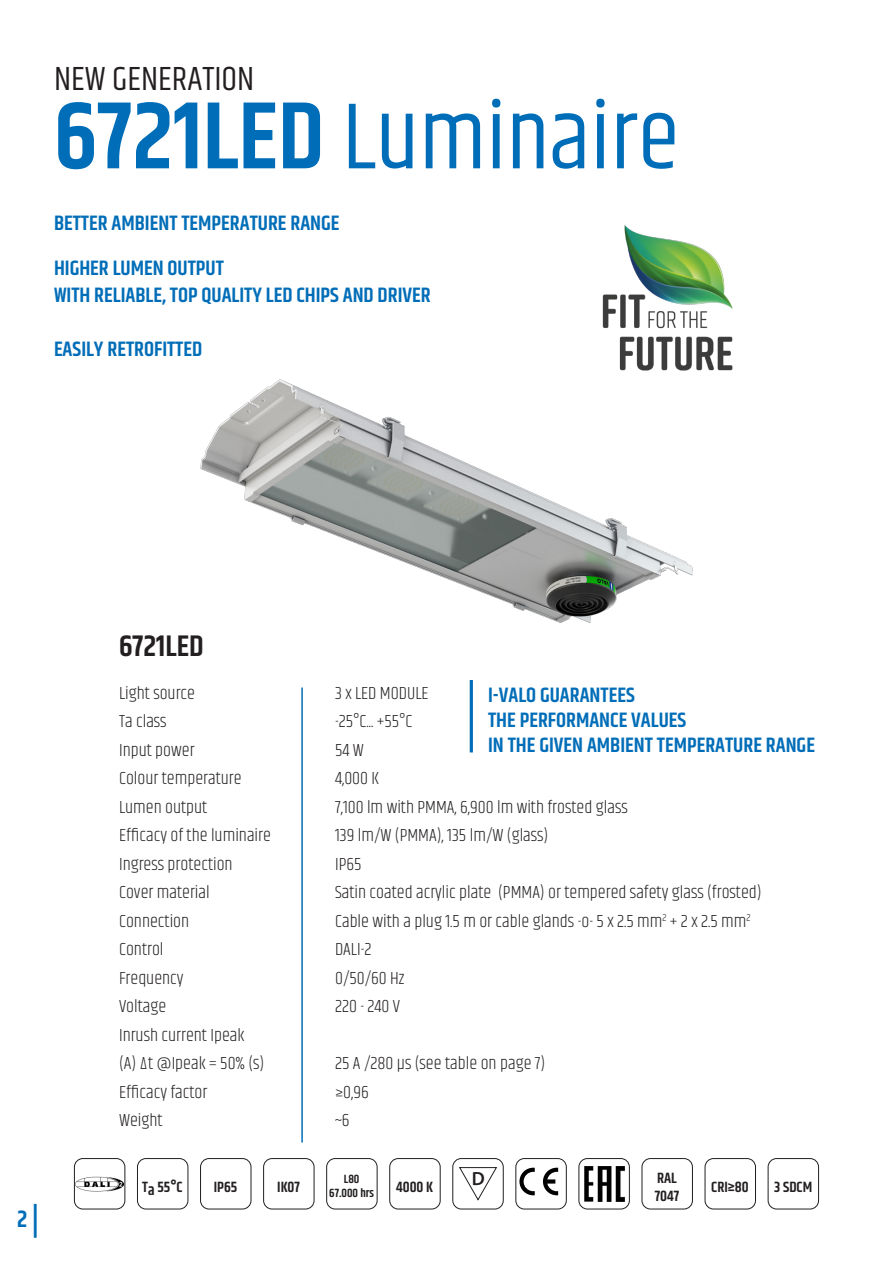
<style>
.page{position:relative;width:893px;height:1263px;background:#fff}
.page>*{position:absolute;margin:0;border:0;box-sizing:border-box;transform-origin:0 0}
.t1{font:96px "Khand";color:#006db8}
.t2{font:34.2px "Khand";color:#231f20}
.t3{font:600 30px "Khand";color:#231f20}
.t4{font:600 24px "Khand";color:#006db8}
.t5{font:600 21px "Khand";color:#006db8}
.t6{font:600 19.05px "Myriad Pro";color:#231f20}
.t7{font:300 18px "Khand";color:#231f20}
.t8{font:600 15px "Khand";color:#231f20}
.t9{font:600 12px "Khand";color:#231f20}
.s1{font-weight:600}
.s2{font-size:33px}
</style>
<div class="page">
<hr style="left:301px;top:687px;width:2px;height:455px;background:#006db8">
<img style="left:200px;top:225px;width:533px;height:606px">
<div style="left:137px;top:1158px;width:51px;height:51px;border:1px solid #231f20;border-radius:9px"></div>
<div style="left:200px;top:1158px;width:51px;height:51px;border:1px solid #231f20;border-radius:9px"></div>
<div style="left:452px;top:1158px;width:51px;height:51px;border:1px solid #231f20;border-radius:9px"></div>
<svg style="left:459px;top:1167px;width:38px;height:33px"></svg>
<div style="left:389px;top:1158px;width:51px;height:51px;border:1px solid #231f20;border-radius:9px"></div>
<div style="left:326px;top:1158px;width:51px;height:51px;border:1px solid #231f20;border-radius:9px"></div>
<div style="left:642px;top:1158px;width:51px;height:51px;border:1px solid #231f20;border-radius:9px"></div>
<svg style="left:543px;top:1168px;width:15px;height:27px"></svg>
<svg style="left:519px;top:1168px;width:16px;height:27px"></svg>
<div style="left:516px;top:1158px;width:51px;height:51px;border:1px solid #231f20;border-radius:9px"></div>
<div style="left:263px;top:1158px;width:51px;height:51px;border:1px solid #231f20;border-radius:9px"></div>
<div style="left:705px;top:1158px;width:51px;height:51px;border:1px solid #231f20;border-radius:9px"></div>
<div style="left:768px;top:1158px;width:51px;height:51px;border:1px solid #231f20;border-radius:9px"></div>
<img style="left:76px;top:1176px;width:47px;height:16px">
<div style="left:74px;top:1158px;width:51px;height:51px;border:1px solid #231f20;border-radius:9px"></div>
<img style="left:584px;top:1166px;width:40px;height:35px">
<div style="left:579px;top:1158px;width:51px;height:51px;border:1px solid #231f20;border-radius:9px"></div>
<p class="t2" style="left:54px;top:58px;width:202px">NEW GENERATION</p>
<p class="t1" style="left:54px;top:79px;width:627px"><span class="s1">6721LED</span> Luminaire</p>
<p class="t5" style="left:54px;top:209px;width:287px">BETTER AMBIENT TEMPERATURE RANGE</p>
<p class="t5" style="left:54px;top:254px;width:171px">HIGHER LUMEN OUTPUT</p>
<p class="t5" style="left:54px;top:281px;width:378px">WITH RELIABLE, TOP QUALITY LED CHIPS AND DRIVER</p>
<p class="t5" style="left:54px;top:335px;width:150px">EASILY RETROFITTED</p>
<h3 class="t4" style="left:17px;top:1203px;width:23px">2 <span class="s2">|</span></h3>
<p class="t3" style="left:119px;top:626px;width:86px">6721LED</p>
<p class="t7" style="left:119px;top:682px;width:78px">Light source</p>
<p class="t7" style="left:335px;top:682px;width:95px">3 x LED MODULE</p>
<p class="t7" style="left:119px;top:711px;width:49px">Ta class</p>
<p class="t7" style="left:335px;top:711px;width:79px">-25°C... +55°C</p>
<p class="t7" style="left:119px;top:739px;width:77px">Input power</p>
<p class="t7" style="left:335px;top:739px;width:30px">54 W</p>
<p class="t7" style="left:119px;top:768px;width:124px">Colour temperature</p>
<p class="t7" style="left:335px;top:768px;width:46px">4,000 K</p>
<p class="t7" style="left:119px;top:796px;width:90px">Lumen output</p>
<p class="t7" style="left:335px;top:796px;width:294px">7,100 lm with PMMA, 6,900 lm with frosted glass</p>
<p class="t7" style="left:119px;top:825px;width:153px">Efficacy of the luminaire</p>
<p class="t7" style="left:335px;top:825px;width:215px">139 lm/W (PMMA), 135 lm/W (glass)</p>
<p class="t7" style="left:119px;top:853px;width:115px">Ingress protection</p>
<p class="t7" style="left:335px;top:853px;width:28px">IP65</p>
<p class="t7" style="left:119px;top:882px;width:92px">Cover material</p>
<p class="t7" style="left:335px;top:882px;width:428px">Satin coated acrylic plate (PMMA) or tempered safety glass (frosted)</p>
<p class="t7" style="left:119px;top:910px;width:72px">Connection</p>
<p class="t7" style="left:335px;top:910px;width:417px">Cable with a plug 1.5 m or cable glands -o- 5 x 2.5 mm<sup>2</sup> + 2 x 2.5 mm<sup>2</sup></p>
<p class="t7" style="left:119px;top:939px;width:46px">Control</p>
<p class="t7" style="left:335px;top:939px;width:38px">DALI-2</p>
<p class="t7" style="left:119px;top:967px;width:66px">Frequency</p>
<p class="t7" style="left:335px;top:967px;width:71px">0/50/60 Hz</p>
<p class="t7" style="left:119px;top:996px;width:49px">Voltage</p>
<p class="t7" style="left:335px;top:996px;width:67px">220 - 240 V</p>
<p class="t7" style="left:119px;top:1024px;width:127px">Inrush current Ipeak</p>
<p class="t7" style="left:119px;top:1053px;width:147px">(A) Δt @Ipeak = 50% (s)</p>
<p class="t7" style="left:335px;top:1053px;width:212px">25 A /280 µs (see table on page 7)</p>
<p class="t7" style="left:119px;top:1081px;width:90px">Efficacy factor</p>
<p class="t7" style="left:335px;top:1081px;width:35px">≥0,96</p>
<p class="t7" style="left:119px;top:1110px;width:45px">Weight</p>
<p class="t7" style="left:335px;top:1110px;width:16px">~6</p>
<p class="t5" style="left:488px;top:681px;width:148px">I-VALO GUARANTEES</p>
<p class="t5" style="left:488px;top:706px;width:200px">THE PERFORMANCE VALUES</p>
<p class="t5" style="left:488px;top:731px;width:328px">IN THE GIVEN AMBIENT TEMPERATURE RANGE</p>
<p class="t8" style="left:142px;top:1177px;width:42px">Ta 55°C</p>
<p class="t8" style="left:214px;top:1177px;width:25px">IP65</p>
<p class="t6" style="left:472px;top:1166px;width:15px">D</p>
<p class="t8" style="left:657px;top:1168px;width:21px">RAL</p>
<p class="t8" style="left:655px;top:1186px;width:26px">7047</p>
<p class="t9" style="left:344px;top:1171px;width:17px">L80</p>
<p class="t9" style="left:329px;top:1185px;width:46px">67.000 hrs</p>
<p class="t8" style="left:277px;top:1177px;width:24px">IK07</p>
<p class="t8" style="left:711px;top:1177px;width:39px">CRI≥80</p>
<p class="t8" style="left:774px;top:1177px;width:40px">3 SDCM</p>
<p class="t8" style="left:396px;top:1177px;width:39px">4000 K</p>
</div>
